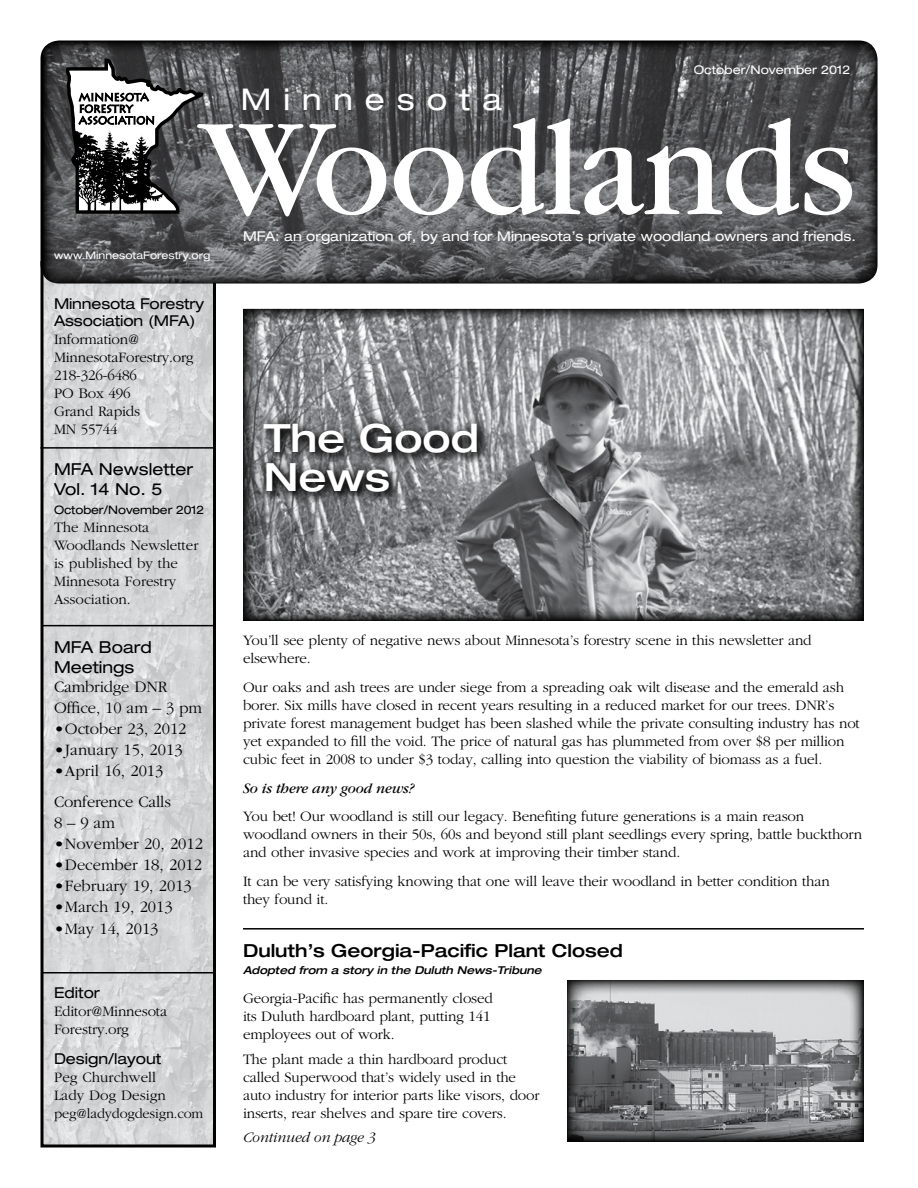
<style>
.page{position:relative;width:918px;height:1188px;background:#fff}
.page>*{position:absolute;margin:0;border:0;box-sizing:border-box;transform-origin:0 0}
.t1{font:144px "Garamond";letter-spacing:-.01em;color:#fff}
.t2{font:500 expanded 39px/39px "Helvetica Neue LT Std";color:#fff}
.t3{font:expanded 30px "Helvetica Neue LT Std";letter-spacing:.4em;color:#fff}
.t4{font:500 expanded 18px "Helvetica Neue LT Std";color:#000}
.t5{font:300 16.5px/21px "Garamond";color:#000}
.t6{font:expanded 16.5px/19.5px "Helvetica Neue LT Std";color:#000}
.t7{font:300 15px/18px "Garamond";letter-spacing:-.01em;color:#000}
.t8{font:expanded 15px/16.5px "Helvetica Neue LT Std";letter-spacing:-.01em;color:#000}
.t9{font:italic 15px "Garamond";letter-spacing:-.01em;color:#000}
.t10{font:italic 300 15px "Garamond";letter-spacing:-.01em;color:#000}
.t11{font:300 14.25px "Garamond";letter-spacing:-.01em;color:#000}
.t12{font:expanded 13.5px "Helvetica Neue LT Std";color:#fff}
.t13{font:expanded 12px "Helvetica Neue LT Std";color:#fff}
.t14{font:expanded 11.7px "Helvetica Neue LT Std";letter-spacing:-.01em;color:#000}
.t15{font:italic 500 expanded 10.8px "Helvetica Neue LT Std";color:#000}
.t16{font:expanded 10.5px "Helvetica Neue LT Std";color:#fff}
</style>
<div class="page">
<img style="left:44px;top:283px;width:168px;height:861px">
<div style="left:40px;top:261px;width:176px;height:887px;border:3px solid #000"></div>
<hr style="left:40px;top:447px;width:173px;height:2px;background:#000">
<hr style="left:42px;top:625px;width:172px;height:1px;background:#000">
<hr style="left:42px;top:972px;width:173px;height:2px;background:#000">
<img style="left:43px;top:41px;width:835px;height:242px">
<svg style="left:66px;top:59px;width:137px;height:155px"></svg>
<img style="left:243px;top:309px;width:621px;height:312px">
<svg style="left:261px;top:420px;width:228px;height:85px"></svg>
<svg style="left:255px;top:415px;width:231px;height:86px;background:#636465"></svg>
<img style="left:567px;top:980px;width:297px;height:162px">
<hr style="left:243px;top:928px;width:621px;height:2px;background:#000">
<h3 class="t3" style="left:241px;top:81px;width:263px">Minnesota</h3>
<p class="t13" style="left:694px;top:63px;width:158px">October/November 2012</p>
<h1 class="t1" style="left:200px;top:93px;width:657px">Woodlands</h1>
<p class="t16" style="left:54px;top:249px;width:158px">www.MinnesotaForestry.org</p>
<p class="t8" style="left:54px;top:295px;width:152px">Minnesota Forestry<br>Association (MFA)</p>
<p class="t7" style="left:54px;top:330px;width:141px">Information@<br>MinnesotaForestry.org<br>218-326-6486<br>PO Box 496<br>Grand Rapids<br>MN 55744</p>
<p class="t6" style="left:54px;top:460px;width:141px">MFA Newsletter<br>Vol. 14 No. 5</p>
<p class="t14" style="left:54px;top:503px;width:152px">October/November 2012</p>
<p class="t7" style="left:54px;top:519px;width:146px">The Minnesota<br>Woodlands Newsletter is published by the<br>Minnesota Forestry<br>Association.</p>
<p class="t6" style="left:54px;top:637px;width:99px">MFA Board<br>Meetings</p>
<p class="t5" style="left:54px;top:677px;width:150px">Cambridge DNR<br>Office, 10 am – 3 pm</p>
<p class="t5" style="left:54px;top:719px;width:134px">• October 23, 2012</p>
<p class="t5" style="left:54px;top:740px;width:130px">• January 15, 2013</p>
<p class="t5" style="left:54px;top:756px;width:119px;line-height:30.3px">• April 16, 2013<br>Conference Calls</p>
<p class="t5" style="left:54px;top:812px;width:62px">8 – 9 am</p>
<p class="t5" style="left:54px;top:833px;width:151px">• November 20, 2012</p>
<p class="t5" style="left:54px;top:854px;width:150px">• December 18, 2012</p>
<p class="t5" style="left:54px;top:875px;width:139px">• February 19, 2013</p>
<p class="t5" style="left:54px;top:896px;width:120px">• March 19, 2013</p>
<p class="t5" style="left:54px;top:919px;width:106px">• May 14, 2013</p>
<p class="t8" style="left:54px;top:984px;width:48px">Editor</p>
<p class="t7" style="left:54px;top:1002px;width:115px">Editor@Minnesota<br>Forestry.org</p>
<p class="t8" style="left:54px;top:1050px;width:109px">Design/layout</p>
<p class="t7" style="left:54px;top:1069px;width:113px">Peg Churchwell<br>Lady Dog Design</p>
<p class="t11" style="left:54px;top:1106px;width:151px">peg@ladydogdesign.com</p>
<p class="t12" style="left:243px;top:228px;width:615px">MFA: an organization of, by and for Minnesota’s private woodland owners and friends.</p>
<h2 class="t2" style="left:264px;top:418px;width:217px">The Good<br>News</h2>
<p class="t7" style="left:243px;top:631px;width:570px">You’ll see plenty of negative news about Minnesota’s forestry scene in this newsletter and elsewhere.</p>
<p class="t7" style="left:243px;top:678px;width:618px">Our oaks and ash trees are under siege from a spreading oak wilt disease and the emerald ash borer. Six mills have closed in recent years resulting in a reduced market for our trees. DNR’s private forest management budget has been slashed while the private consulting industry has not yet expanded to fill the void. The price of natural gas has plummeted from over $8 per million cubic feet in 2008 to under $3 today, calling into question the viability of biomass as a fuel.</p>
<p class="t9" style="left:243px;top:780px;width:173px">So is there any good news?</p>
<p class="t7" style="left:243px;top:808px;width:621px">You bet! Our woodland is still our legacy. Benefiting future generations is a main reason woodland owners in their 50s, 60s and beyond still plant seedlings every spring, battle buckthorn and other invasive species and work at improving their timber stand.</p>
<p class="t7" style="left:243px;top:873px;width:588px">It can be very satisfying knowing that one will leave their woodland in better condition than they found it.</p>
<p class="t4" style="left:243px;top:939px;width:381px">Duluth’s Georgia-Pacific Plant Closed</p>
<p class="t15" style="left:243px;top:963px;width:300px">Adopted from a story in the Duluth News-Tribune</p>
<p class="t7" style="left:243px;top:989px;width:251px">Georgia-Pacific has permanently closed its Duluth hardboard plant, putting 141 employees out of work.</p>
<p class="t7" style="left:243px;top:1050px;width:298px">The plant made a thin hardboard product called Superwood that’s widely used in the auto industry for interior parts like visors, door inserts, rear shelves and spare tire covers.</p>
<p class="t10" style="left:243px;top:1130px;width:134px">Continued on page 3</p>
</div>
